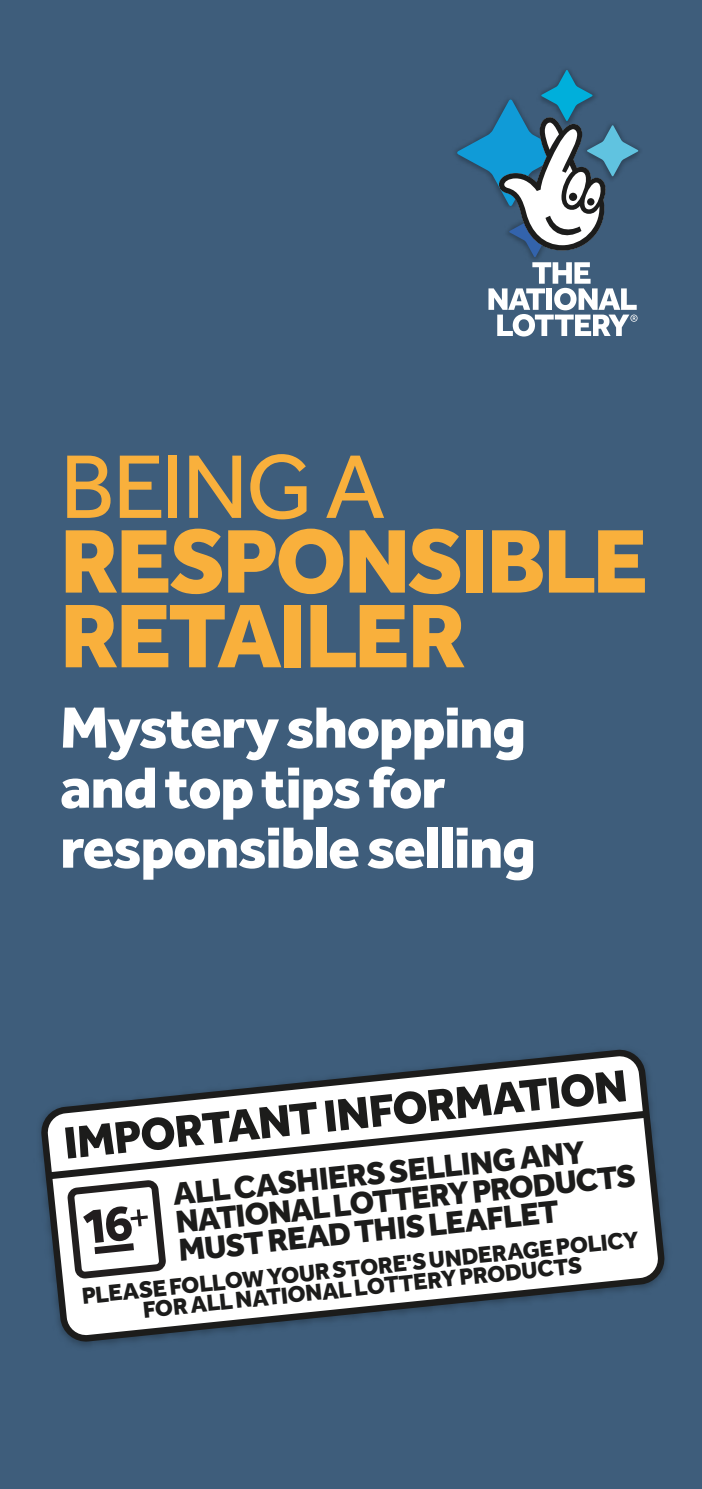
<style>
.page{position:relative;width:702px;height:1489px;background:#fff}
.page>*{position:absolute;margin:0;border:0;box-sizing:border-box;transform-origin:0 0}
.t1{font:800 93.25px/74.8px "TNL Effra";letter-spacing:-.025em;color:#f9b03c}
.t2{font:93.25px "TNL Effra";letter-spacing:-.025em;color:#f9b03c}
.t3{font:800 60px/60px "TNL Effra";letter-spacing:-.025em;color:#fff}
.t4{font:800 46.5px "TNL Effra";color:#1c1c1b}
.t5{font:800 32.5px/28.2px "TNL Effra";color:#1c1c1b}
.t6{font:800 23.75px/20px "TNL Effra";color:#1c1c1b;text-align:center}
</style>
<div class="page">
<div style="left:0;top:0;width:702px;height:1488px;background:#3e5d7b"></div>
<svg style="left:456px;top:70px;width:182px;height:266px"></svg>
<svg style="left:40px;top:1049px;width:627px;height:297px"></svg>
<svg style="left:41px;top:1106px;width:611px;height:77px;background:#e3e3e3"></svg>
<svg style="left:67px;top:1179px;width:99px;height:99px;background:#afaeae"></svg>
<h1 class="t2" style="left:60px;top:432px;width:326px">BEING A</h1>
<h1 class="t1" style="left:60px;top:522px;width:589px">RESPONSIBLE<br>RETAILER</h1>
<h2 class="t3" style="left:60px;top:696px;width:477px">Mystery shopping and top tips for responsible selling</h2>
<h3 class="t4" style="left:61px;top:1115px;width:568px;rotate:-6deg">IMPORTANT INFORMATION</h3>
<h3 class="t5" style="left:171px;top:1179px;width:464px;rotate:-6deg">ALL CASHIERS SELLING ANY<br>NATIONAL LOTTERY PRODUCTS<br>MUST READ THIS LEAFLET</h3>
<p class="t6" style="left:81px;top:1286px;width:561px;rotate:-6deg">PLEASE FOLLOW YOUR STORE'S UNDERAGE POLICY<br>FOR ALL NATIONAL LOTTERY PRODUCTS</p>
</div>
